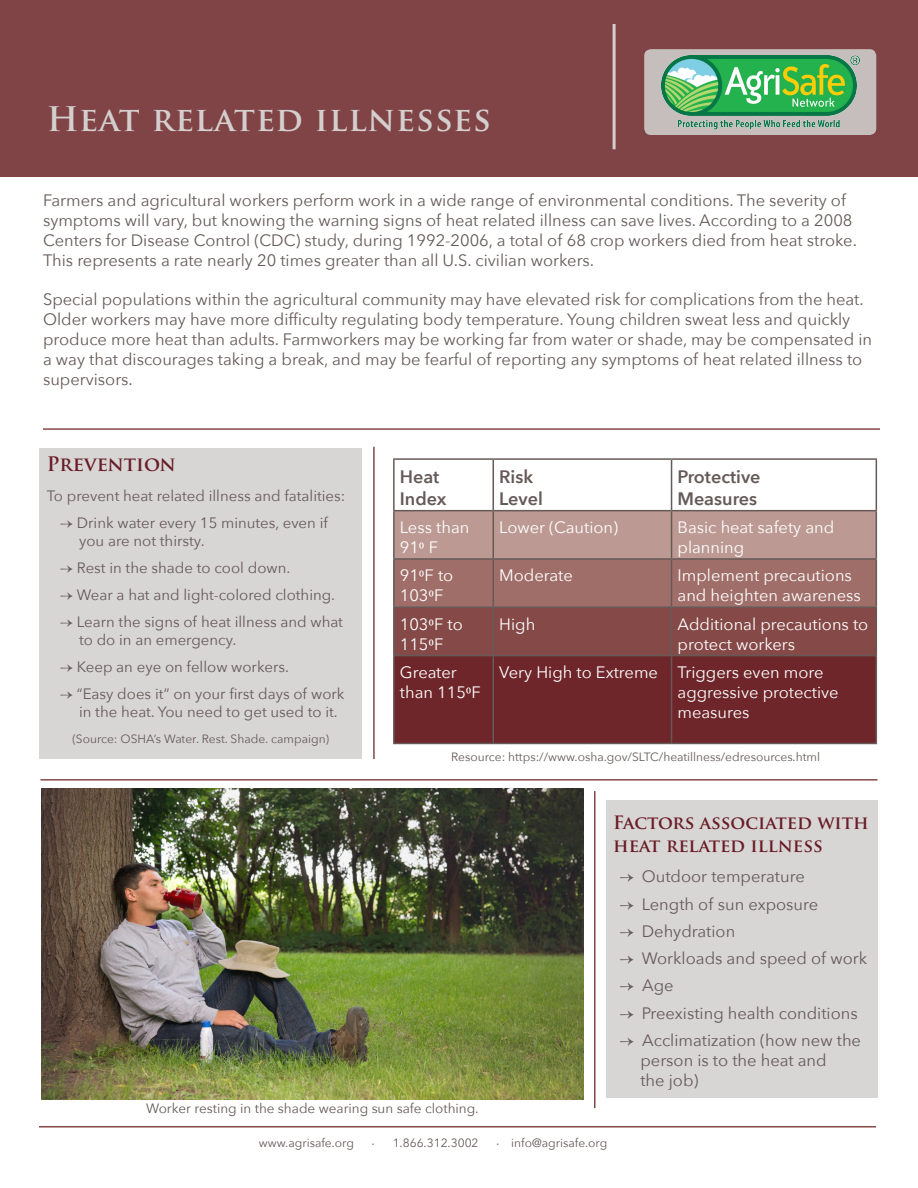
<style>
.page{position:relative;width:918px;height:1188px;background:#fff}
.page>*{position:absolute;margin:0;border:0;box-sizing:border-box;transform-origin:0 0}
.t1{font:700 33px "Trajan Pro";letter-spacing:.03em;color:#d4cfce}
.t2{font:700 19.5px "Trajan Pro";color:#691c25}
.t3{font:700 18px/23.4px "Trajan Pro";color:#691c25}
.t4{font:600 18px "Avenir Next";color:#655a58}
.t5{font:16.5px/19.8px "Avenir Next";color:#655a58}
.t6{font:16.5px/19.8px "Avenir Next";color:#fff}
.t7{font:15px/18px "Avenir Next";color:#655a58}
.t8{font:13.5px "Avenir Next";color:#655a58}
.t9{font:12px "Avenir Next";color:#655a58}
.t10{font:12px "Minion Pro";color:#655a58}
.s1{font-family:"Minion Pro"}
</style>
<div class="page">
<div style="left:606px;top:800px;width:272px;height:298px;background:#d8d6d5"></div>
<div style="left:39px;top:448px;width:323px;height:311px;background:#d8d6d5"></div>
<div style="left:1px;top:0;width:917px;height:176px;background:#804446"></div>
<hr style="left:43px;top:428px;width:837px;height:2px;background:#854947">
<hr style="left:40px;top:779px;width:838px;height:2px;background:#854947">
<svg style="left:395px;top:511px;width:481px;height:232px;background:#8c5352"></svg>
<hr style="left:393px;top:511px;width:2px;height:47px;background:#655a58">
<hr style="left:493px;top:511px;width:1px;height:47px;background:#655a58">
<hr style="left:671px;top:511px;width:1px;height:47px;background:#655a58">
<hr style="left:876px;top:511px;width:1px;height:47px;background:#655a58">
<hr style="left:393px;top:558px;width:100px;height:2px;background:#655a58">
<hr style="left:393px;top:560px;width:2px;height:47px;background:#655a58">
<hr style="left:493px;top:558px;width:179px;height:2px;background:#655a58">
<hr style="left:493px;top:560px;width:1px;height:47px;background:#655a58">
<hr style="left:672px;top:558px;width:205px;height:2px;background:#655a58">
<hr style="left:671px;top:560px;width:1px;height:47px;background:#655a58">
<hr style="left:876px;top:560px;width:1px;height:47px;background:#655a58">
<hr style="left:393px;top:607px;width:100px;height:1px;background:#655a58">
<hr style="left:393px;top:608px;width:2px;height:47px;background:#655a58">
<hr style="left:493px;top:607px;width:179px;height:1px;background:#655a58">
<hr style="left:493px;top:608px;width:1px;height:47px;background:#655a58">
<hr style="left:672px;top:607px;width:205px;height:1px;background:#655a58">
<hr style="left:671px;top:608px;width:1px;height:47px;background:#655a58">
<hr style="left:876px;top:608px;width:1px;height:47px;background:#655a58">
<hr style="left:393px;top:655px;width:100px;height:1px;background:#655a58">
<hr style="left:393px;top:656px;width:2px;height:87px;background:#655a58">
<hr style="left:493px;top:655px;width:179px;height:1px;background:#655a58">
<hr style="left:493px;top:656px;width:1px;height:87px;background:#655a58">
<hr style="left:672px;top:655px;width:205px;height:1px;background:#655a58">
<hr style="left:671px;top:656px;width:1px;height:87px;background:#655a58">
<hr style="left:876px;top:656px;width:1px;height:87px;background:#655a58">
<hr style="left:393px;top:743px;width:100px;height:1px;background:#655a58">
<hr style="left:493px;top:743px;width:179px;height:1px;background:#655a58">
<hr style="left:672px;top:743px;width:205px;height:1px;background:#655a58">
<hr style="left:393px;top:458px;width:100px;height:2px;background:#655a58">
<hr style="left:393px;top:460px;width:2px;height:50px;background:#655a58">
<hr style="left:493px;top:458px;width:179px;height:2px;background:#655a58">
<hr style="left:493px;top:460px;width:1px;height:50px;background:#655a58">
<hr style="left:672px;top:458px;width:205px;height:2px;background:#655a58">
<hr style="left:671px;top:460px;width:1px;height:50px;background:#655a58">
<hr style="left:876px;top:460px;width:1px;height:50px;background:#655a58">
<hr style="left:393px;top:510px;width:100px;height:1px;background:#655a58">
<hr style="left:493px;top:510px;width:179px;height:1px;background:#655a58">
<hr style="left:672px;top:510px;width:205px;height:1px;background:#655a58">
<hr style="left:39px;top:1126px;width:837px;height:2px;background:#854947">
<hr style="left:613px;top:24px;width:3px;height:125px;background:#d4cfce">
<hr style="left:594px;top:791px;width:2px;height:317px;background:#834845">
<hr style="left:373px;top:447px;width:2px;height:312px;background:#834845">
<img style="left:42px;top:789px;width:542px;height:311px">
<div style="left:644px;top:49px;width:232px;height:86px;background:#c5bebc;border-radius:7px"></div>
<img style="left:662px;top:55px;width:198px;height:75px">
<p class="t1" style="left:47px;top:99px;width:446px">Heat related illnesses</p>
<p class="t5" style="left:43px;top:190px;width:815px">Farmers and agricultural workers perform work in a wide range of environmental conditions. The severity of symptoms will vary, but knowing the warning signs of heat related illness can save lives. According to a 2008<br>Centers for Disease Control (CDC) study, during 1992-2006, a total of 68 crop workers died from heat stroke.<br>This represents a rate nearly 20 times greater than all U.S. civilian workers.</p>
<p class="t5" style="left:43px;top:289px;width:831px">Special populations within the agricultural community may have elevated risk for complications from the heat.<br>Older workers may have more difficulty regulating body temperature. Young children sweat less and quickly produce more heat than adults. Farmworkers may be working far from water or shade, may be compensated in a way that discourages taking a break, and may be fearful of reporting any symptoms of heat related illness to supervisors.</p>
<p class="t2" style="left:47px;top:452px;width:131px">Prevention</p>
<p class="t7" style="left:47px;top:486px;width:300px">To prevent heat related illness and fatalities:</p>
<p class="t7" style="left:79px;top:513px;width:250px;text-indent:-19px"><span class="s1">→</span> Drink water every 15 minutes, even if you are not thirsty.</p>
<p class="t7" style="left:60px;top:558px;width:232px"><span class="s1">→</span> Rest in the shade to cool down.</p>
<p class="t7" style="left:60px;top:585px;width:276px"><span class="s1">→</span> Wear a hat and light-colored clothing.</p>
<p class="t7" style="left:79px;top:612px;width:265px;text-indent:-19px"><span class="s1">→</span> Learn the signs of heat illness and what to do in an emergency.</p>
<p class="t7" style="left:60px;top:657px;width:230px"><span class="s1">→</span> Keep an eye on fellow workers.</p>
<p class="t7" style="left:79px;top:684px;width:267px;text-indent:-19px"><span class="s1">→</span> “Easy does it” on your first days of work in the heat. You need to get used to it.</p>
<p class="t9" style="left:72px;top:729px;width:258px">(Source: OSHA’s Water. Rest. Shade. campaign)</p>
<p class="t4" style="left:400px;top:461px;width:41px">Heat</p>
<p class="t4" style="left:400px;top:483px;width:48px">Index</p>
<p class="t4" style="left:499px;top:461px;width:35px">Risk</p>
<p class="t4" style="left:499px;top:483px;width:45px">Level</p>
<p class="t4" style="left:678px;top:461px;width:85px">Protective</p>
<p class="t4" style="left:678px;top:483px;width:81px">Measures</p>
<p class="t6" style="left:400px;top:517px;width:71px">Less than<br>91<span class="s1">0</span> F</p>
<p class="t6" style="left:499px;top:517px;width:120px">Lower (Caution)</p>
<p class="t6" style="left:678px;top:517px;width:158px">Basic heat safety and planning</p>
<p class="t6" style="left:400px;top:565px;width:55px">91<span class="s1">0</span>F to<br>103<span class="s1">0</span>F</p>
<p class="t6" style="left:499px;top:565px;width:75px">Moderate</p>
<p class="t6" style="left:678px;top:565px;width:185px">Implement precautions and heighten awareness</p>
<p class="t6" style="left:400px;top:613px;width:65px">103<span class="s1">0</span>F to<br>115<span class="s1">0</span>F</p>
<p class="t6" style="left:499px;top:613px;width:38px">High</p>
<p class="t6" style="left:678px;top:613px;width:192px">Additional precautions to protect workers</p>
<p class="t6" style="left:400px;top:662px;width:82px">Greater than 115<span class="s1">0</span>F</p>
<p class="t6" style="left:499px;top:662px;width:160px">Very High to Extreme</p>
<p class="t6" style="left:678px;top:662px;width:163px">Triggers even more aggressive protective measures</p>
<p class="t9" style="left:451px;top:747px;width:371px">Resource: https://www.osha.gov/SLTC/heatillness/edresources.html</p>
<p class="t3" style="left:613px;top:811px;width:257px">Factors associated with heat related illness</p>
<p class="t5" style="left:620px;top:866px;width:186px"><span class="s1">→</span> Outdoor temperature</p>
<p class="t5" style="left:620px;top:893px;width:200px"><span class="s1">→</span> Length of sun exposure</p>
<p class="t5" style="left:620px;top:921px;width:117px"><span class="s1">→</span> Dehydration</p>
<p class="t5" style="left:620px;top:948px;width:249px"><span class="s1">→</span> Workloads and speed of work</p>
<p class="t5" style="left:620px;top:975px;width:55px"><span class="s1">→</span> Age</p>
<p class="t5" style="left:620px;top:1002px;width:239px"><span class="s1">→</span> Preexisting health conditions</p>
<p class="t5" style="left:620px;top:1030px;width:243px"><span class="s1">→</span> Acclimatization (how new the</p>
<p class="t5" style="left:640px;top:1050px;width:188px">person is to the heat and</p>
<p class="t5" style="left:640px;top:1069px;width:60px">the job)</p>
<p class="t8" style="left:146px;top:1097px;width:334px">Worker resting in the shade wearing sun safe clothing.</p>
<p class="t9" style="left:259px;top:1132px;width:97px">www.agrisafe.org</p>
<p class="t10" style="left:372px;top:1135px;width:4px">∙</p>
<p class="t9" style="left:393px;top:1132px;width:87px">1.866.312.3002</p>
<p class="t9" style="left:497px;top:1132px;width:112px"><span class="s1">∙</span> info@agrisafe.org</p>
</div>
